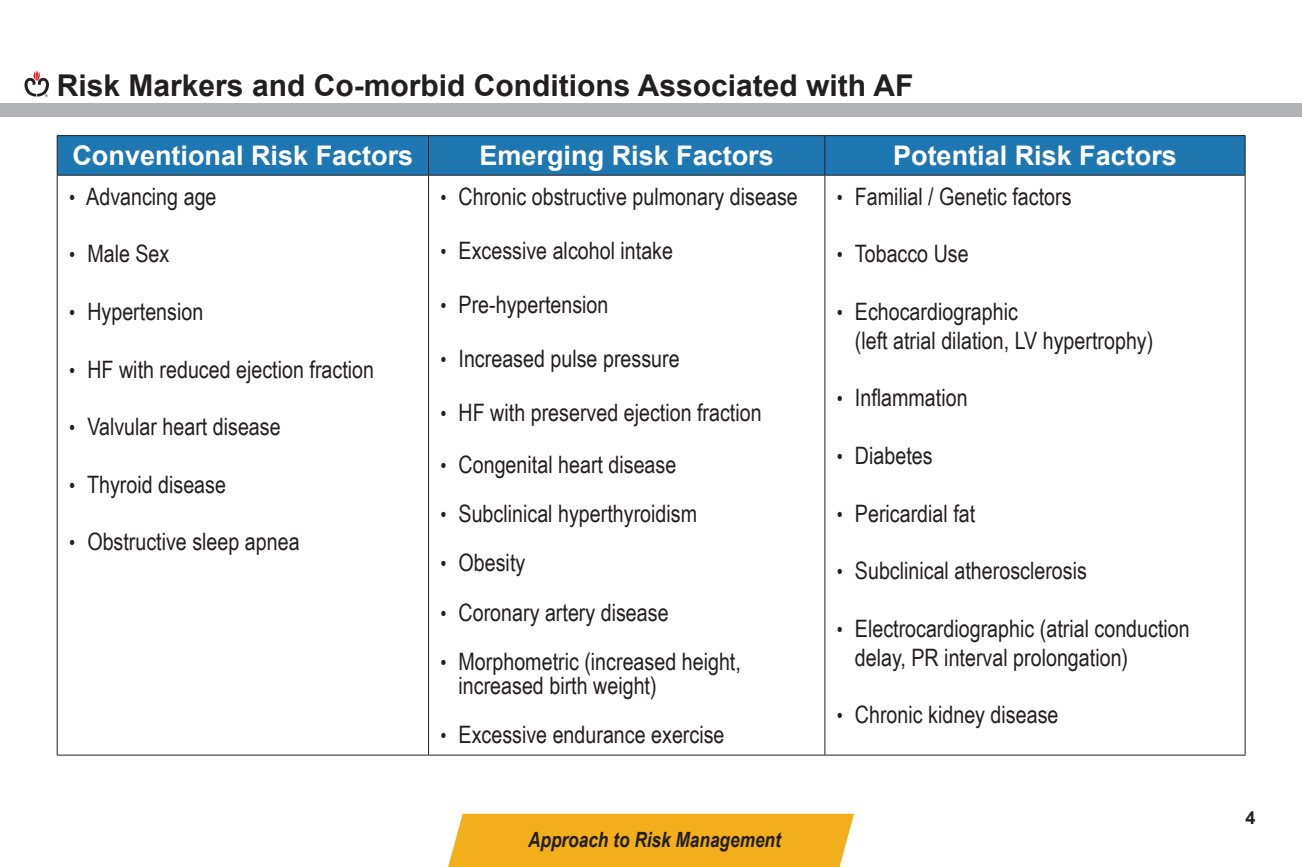
<style>
.page{position:relative;width:1302px;height:867px;background:#fff}
.page>*{position:absolute;margin:0;border:0;box-sizing:border-box;transform-origin:0 0}
.t1{font:700 30px "Arial";color:#231f20}
.t2{font:700 27px "Arial";color:#fff}
.t3{font:24px/28.8px "Arial Narrow";color:#231f20}
.t4{font:italic 700 21px "Arial Narrow";color:#231f20}
.t5{font:700 18px "Arial";color:#231f20}
.s1{font-size:21px}
</style>
<div class="page">
<svg style="left:24px;top:70px;width:25px;height:27px"></svg>
<div style="left:0;top:103px;width:1301px;height:14px;background:#b2b3b7"></div>
<div style="left:448px;top:813px;width:406px;height:54px;background:#f2af1b"></div>
<div style="left:58px;top:136px;width:1186px;height:39px;background:#1f77b2"></div>
<hr style="left:57px;top:135px;width:371px;height:1px;background:#231f20">
<hr style="left:57px;top:136px;width:1px;height:39px;background:#231f20">
<hr style="left:428px;top:135px;width:396px;height:1px;background:#231f20">
<hr style="left:824px;top:135px;width:421px;height:1px;background:#231f20">
<hr style="left:1244px;top:136px;width:1px;height:39px;background:#231f20">
<hr style="left:428px;top:136px;width:1px;height:39px;background:#231f20">
<hr style="left:824px;top:136px;width:1px;height:39px;background:#231f20">
<hr style="left:57px;top:175px;width:371px;height:1px;background:#231f20">
<hr style="left:57px;top:175px;width:1px;height:579px;background:#231f20">
<hr style="left:428px;top:175px;width:396px;height:1px;background:#231f20">
<hr style="left:428px;top:175px;width:1px;height:579px;background:#231f20">
<hr style="left:824px;top:175px;width:421px;height:1px;background:#231f20">
<hr style="left:824px;top:175px;width:1px;height:579px;background:#231f20">
<hr style="left:1244px;top:175px;width:1px;height:579px;background:#231f20">
<hr style="left:57px;top:754px;width:371px;height:1px;background:#231f20">
<hr style="left:428px;top:754px;width:396px;height:1px;background:#231f20">
<hr style="left:824px;top:754px;width:421px;height:1px;background:#231f20">
<p class="t1" style="left:57px;top:75px;width:858px">Risk Markers and Co-morbid Conditions Associated with AF</p>
<p class="t2" style="left:72px;top:145px;width:342px">Conventional Risk Factors</p>
<p class="t2" style="left:479px;top:145px;width:296px">Emerging Risk Factors</p>
<p class="t2" style="left:893px;top:145px;width:285px">Potential Risk Factors</p>
<p class="t3" style="left:69px;top:184px;width:149px"><span class="s1">•</span> Advancing age</p>
<p class="t3" style="left:69px;top:242px;width:102px"><span class="s1">•</span> Male Sex</p>
<p class="t3" style="left:836px;top:181px;width:236px"><span class="s1">•</span> Familial / Genetic factors</p>
<p class="t3" style="left:440px;top:184px;width:359px"><span class="s1">•</span> Chronic obstructive pulmonary disease</p>
<p class="t3" style="left:440px;top:235px;width:234px"><span class="s1">•</span> Excessive alcohol intake</p>
<p class="t3" style="left:440px;top:292px;width:169px"><span class="s1">•</span> Pre-hypertension</p>
<p class="t3" style="left:440px;top:343px;width:240px"><span class="s1">•</span> Increased pulse pressure</p>
<p class="t3" style="left:440px;top:397px;width:322px"><span class="s1">•</span> HF with preserved ejection fraction</p>
<p class="t3" style="left:440px;top:452px;width:237px"><span class="s1">•</span> Congenital heart disease</p>
<p class="t3" style="left:440px;top:501px;width:258px"><span class="s1">•</span> Subclinical hyperthyroidism</p>
<p class="t3" style="left:440px;top:547px;width:86px"><span class="s1">•</span> Obesity</p>
<p class="t3" style="left:440px;top:600px;width:229px"><span class="s1">•</span> Coronary artery disease</p>
<p class="t3" style="left:458px;top:651px;width:284px;line-height:24px;text-indent:-18px"><span class="s1">•</span> Morphometric (increased height, increased birth weight)</p>
<p class="t3" style="left:440px;top:719px;width:285px"><span class="s1">•</span> Excessive endurance exercise</p>
<p class="t3" style="left:836px;top:242px;width:133px"><span class="s1">•</span> Tobacco Use</p>
<p class="t3" style="left:854px;top:296px;width:300px;text-indent:-18px"><span class="s1">•</span> Echocardiographic<br>(left atrial dilation, LV hypertrophy)</p>
<p class="t3" style="left:836px;top:382px;width:132px"><span class="s1">•</span> Inflammation</p>
<p class="t3" style="left:836px;top:440px;width:97px"><span class="s1">•</span> Diabetes</p>
<p class="t3" style="left:836px;top:501px;width:140px"><span class="s1">•</span> Pericardial fat</p>
<p class="t3" style="left:836px;top:558px;width:251px"><span class="s1">•</span> Subclinical atherosclerosis</p>
<p class="t3" style="left:854px;top:613px;width:336px;text-indent:-18px"><span class="s1">•</span> Electrocardiographic (atrial conduction delay, PR interval prolongation)</p>
<p class="t3" style="left:836px;top:702px;width:223px"><span class="s1">•</span> Chronic kidney disease</p>
<p class="t3" style="left:69px;top:299px;width:136px"><span class="s1">•</span> Hypertension</p>
<p class="t3" style="left:69px;top:354px;width:306px"><span class="s1">•</span> HF with reduced ejection fraction</p>
<p class="t3" style="left:69px;top:414px;width:213px"><span class="s1">•</span> Valvular heart disease</p>
<p class="t3" style="left:69px;top:472px;width:158px"><span class="s1">•</span> Thyroid disease</p>
<p class="t3" style="left:69px;top:526px;width:232px"><span class="s1">•</span> Obstructive sleep apnea</p>
<p class="t4" style="left:528px;top:831px;width:254px">Approach to Risk Management</p>
<p class="t5" style="left:1245px;top:811px;width:12px">4</p>
</div>
